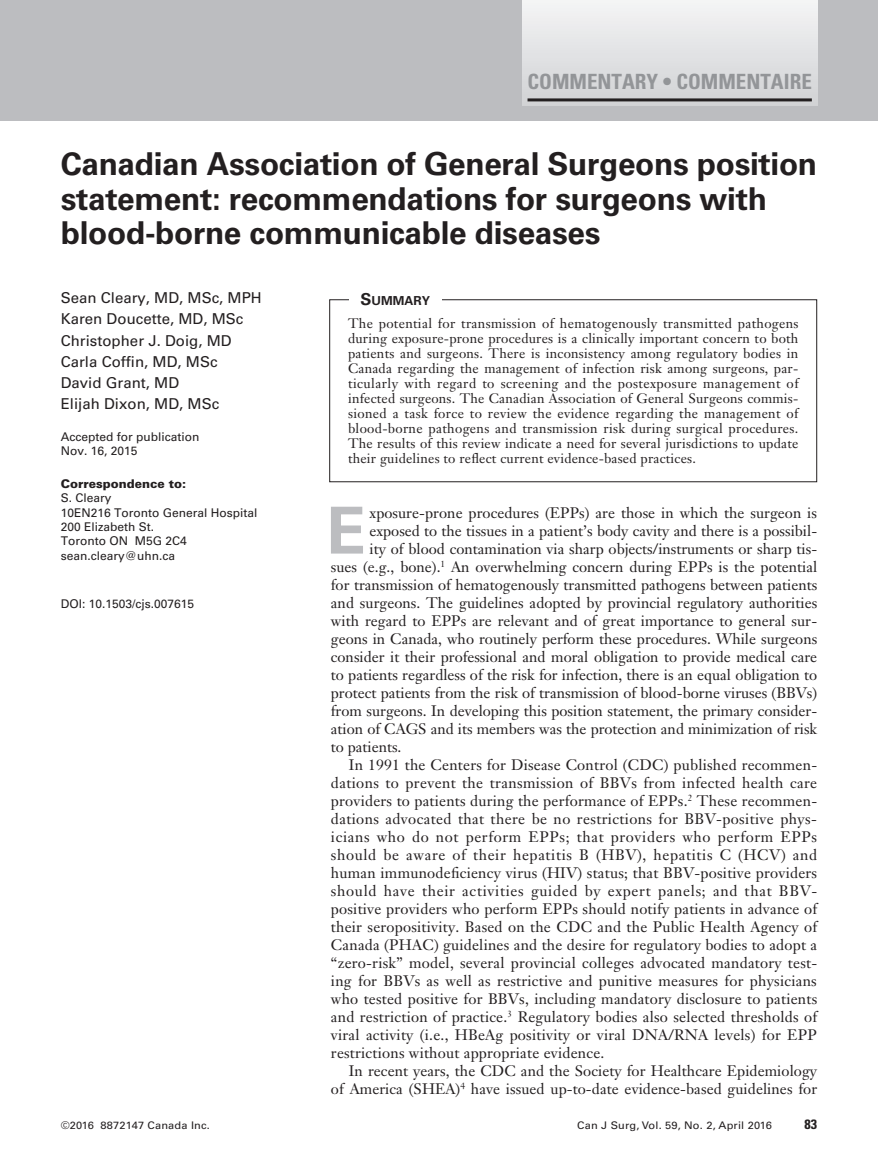
<style>
.page{position:relative;width:878px;height:1175px;background:#fff}
.page>*{position:absolute;margin:0;border:0;box-sizing:border-box;transform-origin:0 0}
.DC{font:700 64.8px "Univers LT Std";color:#bcbdc0}
.Article_title{font:700 31.5px/34.5px "Univers LT Std";letter-spacing:-.01em;color:#231f20}
.Article_type{font:700 condensed 21px "Univers LT Std";color:#939598}
.DC-2{font:15px/18px "Janson Text LT Std";letter-spacing:.015em;color:#231f20}
.Contrib{font:15px/21px "Univers LT Std";color:#231f20}
.Abstract{font:13.5px/15px "Janson Text LT Std";letter-spacing:.015em;color:#231f20;text-align:justify}
.t1{font:700 condensed 13.5px "Univers LT Std";color:#231f20;scale:1.05 1}
.t2{font:700 12.3px "Univers LT Std";color:#231f20}
.Corresp{font:12px/14.4px "Univers LT Std";color:#231f20}
.Date{font:12px/14.4px "Univers LT Std";color:#231f20}
.Article_id{font:12px "Univers LT Std";color:#231f20}
.t3{font:10.5px "Univers LT Std";letter-spacing:.015em;color:#231f20;scale:1.05 1}
.s1{font-weight:900}
.s2{font-size:16.5px}
</style>
<div class="page">
<div style="left:0;top:0;width:878px;height:120px;background:#bcbdc0"></div>
<div style="left:522px;top:0;width:295px;height:106px;background:linear-gradient(to bottom,#f4f4f5,#d1d2d5)"></div>
<hr style="left:527px;top:98px;width:284px;height:3px;background:#231f20">
<div style="left:329px;top:299px;width:488px;height:183px;border:1px solid #231f20"></div>
<div style="left:349px;top:292px;width:92px;height:17px;background:#fff"></div>
<p class="Article_type" style="left:527px;top:69px;width:286px">COMMENTARY • COMMENTAIRE</p>
<p class="Article_title" style="left:61px;top:147px;width:757px">Canadian Association of General Surgeons position statement: recommendations for surgeons with blood-borne communicable diseases</p>
<p class="Contrib" style="left:61px;top:288px;width:202px">Sean Cleary, MD, MSc, MPH<br>Karen Doucette, MD, MSc<br>Christopher J. Doig, MD<br>Carla Coffin, MD, MSc<br>David Grant, MD<br>Elijah Dixon, MD, MSc</p>
<p class="Date" style="left:61px;top:429px;width:140px">Accepted for publication<br>Nov. 16, 2015</p>
<p class="Corresp" style="left:61px;top:476px;width:198px"><span class="s1">Correspondence to:<br></span>S. Cleary<br>10EN216 Toronto General Hospital<br>200 Elizabeth St.<br>Toronto ON M5G 2C4 sean.cleary@uhn.ca</p>
<p class="Article_id" style="left:61px;top:596px;width:135px">DOI: 10.1503/cjs.007615</p>
<h1 class="t2" style="left:360px;top:293px;width:71px"><span class="s2">S</span>UMMARY</h1>
<p class="Abstract" style="left:348px;top:316px;width:452px">The potential for transmission of hematogenously transmitted pathogens during exposure-prone procedures is a clinically important concern to both patients and surgeons. There is inconsistency among regulatory bodies in Canada regarding the management of infection risk among surgeons, par&shy;ticularly with regard to screening and the postexposure management of infected surgeons. The Canadian Association of General Surgeons commis&shy;sioned a task force to review the evidence regarding the management of blood-borne pathogens and transmission risk during surgical procedures.<br>The results of this review indicate a need for several jurisdictions to update their guidelines to reflect current evidence-based practices.</p>
<p class="DC" style="left:326px;top:493px;width:41px">E</p>
<p class="DC-2" style="left:369px;top:503px;width:449px">xposure-prone procedures (EPPs) are those in which the surgeon is</p>
<p class="DC-2" style="left:369px;top:521px;width:449px">exposed to the tissues in a patient’s body cavity and there is a possibil-</p>
<p class="DC-2" style="left:369px;top:539px;width:449px">ity of blood contamination via sharp objects/instruments or sharp tis-</p>
<p class="DC-2" style="left:331px;top:557px;width:488px">sues (e.g., bone).<sup>1</sup> An overwhelming concern during EPPs is the potential</p>
<p class="DC-2" style="left:331px;top:575px;width:488px">for transmission of hematogenously transmitted pathogens between patients</p>
<p class="DC-2" style="left:331px;top:593px;width:488px">and surgeons. The guidelines adopted by provincial regulatory authorities</p>
<p class="DC-2" style="left:331px;top:611px;width:487px">with regard to EPPs are relevant and of great importance to general sur-</p>
<p class="DC-2" style="left:331px;top:629px;width:488px">geons in Canada, who routinely perform these procedures. While surgeons</p>
<p class="DC-2" style="left:331px;top:647px;width:488px">consider it their professional and moral obligation to provide medical care</p>
<p class="DC-2" style="left:331px;top:665px;width:488px">to patients regardless of the risk for infection, there is an equal obligation to</p>
<p class="DC-2" style="left:331px;top:683px;width:488px">protect patients from the risk of transmission of blood-borne viruses (BBVs)</p>
<p class="DC-2" style="left:331px;top:701px;width:487px">from surgeons. In developing this position statement, the primary consider-</p>
<p class="DC-2" style="left:331px;top:719px;width:487px">ation of CAGS and its members was the protection and minimization of risk</p>
<p class="DC-2" style="left:331px;top:737px;width:72px">to patients.</p>
<p class="DC-2" style="left:331px;top:755px;width:488px;text-indent:18px">In 1991 the Centers for Disease Control (CDC) published recommen&shy;dations to prevent the transmission of BBVs from infected health care providers to patients during the performance of EPPs.<sup>2</sup> These recommen&shy;dations advocated that there be no restrictions for BBV-positive phys&shy;icians who do not perform EPPs; that providers who perform EPPs should be aware of their hepatitis B (HBV), hepatitis C (HCV) and human immunodeficiency virus (HIV) status; that BBV-positive providers should have their activities guided by expert panels; and that BBV&shy;positive providers who perform EPPs should notify patients in advance of their seropositivity. Based on the CDC and the Public Health Agency of Canada (PHAC) guidelines and the desire for regulatory bodies to adopt a “zero-risk” model, several provincial colleges advocated mandatory test&shy;ing for BBVs as well as restrictive and punitive measures for physicians who tested positive for BBVs, including mandatory disclosure to patients and restriction of practice.<sup>3</sup> Regulatory bodies also selected thresholds of viral activity (i.e., HBeAg positivity or viral DNA/RNA levels) for EPP restrictions without appropriate evidence.</p>
<p class="DC-2" style="left:331px;top:1061px;width:488px;text-align:right">In recent years, the CDC and the Society for Healthcare Epidemiology<br>of America (SHEA)<sup>4</sup> have issued up-to-date evidence-based guidelines for</p>
<p class="t3" style="left:61px;top:1119px;width:143px">©2016 8872147 Canada Inc.</p>
<p class="t3" style="left:577px;top:1119px;width:187px">Can J Surg, Vol. 59, No. 2, April 2016</p>
<p class="t1" style="left:804px;top:1116px;width:14px">83</p>
</div>
